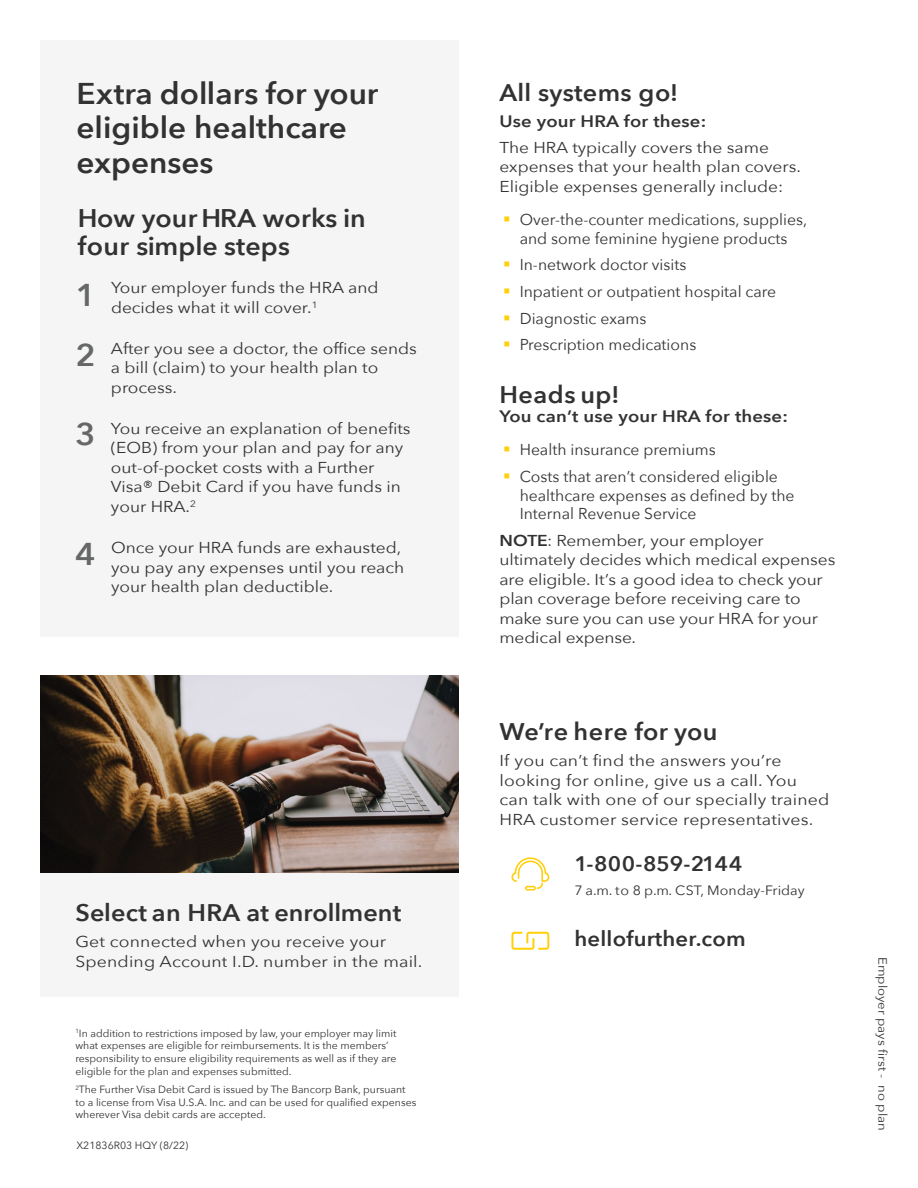
<style>
.page{position:relative;width:918px;height:1188px;background:#fff}
.page>*{position:absolute;margin:0;border:0;box-sizing:border-box;transform-origin:0 0}
.t1{font:600 31.5px/60px "Avenir Next";color:#666767;scale:1.05 1}
.t2{font:600 30px/34.5px "Avenir Next";color:#323232;scale:1.05 1}
.t3{font:600 25.5px/28.5px "Avenir Next";color:#323232;scale:1.05 1}
.t4{font:600 24px "Avenir Next";letter-spacing:.01em;color:#323232;scale:1.05 1}
.t5{font:600 21px "Avenir Next";letter-spacing:.01em;color:#323232;scale:1.05 1}
.t6{font:600 16.5px "Avenir Next";letter-spacing:.01em;color:#323232;scale:1.12 1}
.t7{font:15.75px/19.5px "Avenir Next";color:#323232;scale:1.1 1}
.t8{font:15.75px/18.9px "Avenir Next";color:#323232;text-align:center}
.t9{font:15.75px/19.5px "Avenir Next";color:#323232;scale:1.12 1}
.t10{font:13.5px "Avenir Next";color:#323232;scale:1.05 1}
.t11{font:12px "Avenir Next";color:#323232;scale:1.1 1}
.t12{font:10.5px/12.6px "Avenir Next";color:#323232}
.s1{color:#ffcf07}
.s2{font-weight:600}
</style>
<div class="page">
<svg style="left:511px;top:932px;width:38px;height:18px"></svg>
<div style="left:40px;top:40px;width:419px;height:598px;background:#f5f5f5"></div>
<img style="left:40px;top:675px;width:419px;height:198px">
<svg style="left:511px;top:857px;width:38px;height:34px"></svg>
<div style="left:40px;top:874px;width:419px;height:123px;background:#f5f5f5"></div>
<h2 class="t2" style="left:76px;top:76px;width:289px">Extra dollars for your eligible healthcare expenses</h2>
<h3 class="t3" style="left:78px;top:203px;width:275px">How your HRA works in four simple steps</h3>
<h1 class="t1" style="left:75px;top:264px;width:21px">1<br>2</h1>
<h1 class="t1" style="left:75px;top:403px;width:21px">3</h1>
<h1 class="t1" style="left:75px;top:523px;width:21px">4</h1>
<p class="t7" style="left:111px;top:277px;width:245px">Your employer funds the HRA and decides what it will cover.<sup>1</sup></p>
<p class="t7" style="left:111px;top:338px;width:280px">After you see a doctor, the office sends a bill (claim) to your health plan to process.</p>
<p class="t7" style="left:111px;top:418px;width:274px">You receive an explanation of benefits (EOB) from your plan and pay for any out-of-pocket costs with a Further<br>Visa® Debit Card if you have funds in your HRA.<sup>2</sup></p>
<p class="t7" style="left:111px;top:537px;width:268px">Once your HRA funds are exhausted, you pay any expenses until you reach your health plan deductible.</p>
<h3 class="t4" style="left:75px;top:892px;width:312px">Select an HRA at enrollment</h3>
<p class="t9" style="left:75px;top:931px;width:311px">Get connected when you receive your<br>Spending Account I.D. number in the mail.</p>
<p class="t12" style="left:75px;top:1026px;width:323px"><sup>1</sup>In addition to restrictions imposed by law, your employer may limit what expenses are eligible for reimbursements. It is the members’ responsibility to ensure eligibility requirements as well as if they are eligible for the plan and expenses submitted.</p>
<p class="t12" style="left:75px;top:1083px;width:343px"><sup>2</sup>The Further Visa Debit Card is issued by The Bancorp Bank, pursuant to a license from Visa U.S.A. Inc. and can be used for qualified expenses wherever Visa debit cards are accepted.</p>
<p class="t12" style="left:76px;top:1139px;width:113px">X21836R03 HQY (8/22)</p>
<h3 class="t4" style="left:499px;top:72px;width:172px">All systems go!</h3>
<p class="t6" style="left:499px;top:107px;width:186px">Use your HRA for these:</p>
<p class="t7" style="left:499px;top:137px;width:276px">The HRA typically covers the same expenses that your health plan covers.<br>Eligible expenses generally include:</p>
<p class="t8" style="left:503px;top:209px;width:305px"><span class="s1">▪</span> Over-the-counter medications, supplies, and some feminine hygiene products</p>
<p class="t8" style="left:503px;top:255px;width:185px"><span class="s1">▪</span> In-network doctor visits</p>
<p class="t8" style="left:503px;top:281px;width:275px"><span class="s1">▪</span> Inpatient or outpatient hospital care</p>
<p class="t8" style="left:503px;top:308px;width:145px"><span class="s1">▪</span> Diagnostic exams</p>
<p class="t8" style="left:503px;top:334px;width:195px"><span class="s1">▪</span> Prescription medications</p>
<h3 class="t4" style="left:499px;top:374px;width:116px">Heads up!</h3>
<p class="t6" style="left:499px;top:402px;width:259px">You can’t use your HRA for these:</p>
<p class="t8" style="left:503px;top:439px;width:214px"><span class="s1">▪</span> Health insurance premiums</p>
<p class="t8" style="left:520px;top:466px;width:276px;text-align:left;text-indent:-16px"><span class="s1">▪</span> Costs that aren’t considered eligible healthcare expenses as defined by the<br>Internal Revenue Service</p>
<p class="t7" style="left:499px;top:530px;width:307px"><span class="s2">NOTE</span>: Remember, your employer ultimately decides which medical expenses are eligible. It’s a good idea to check your plan coverage before receiving care to make sure you can use your HRA for your medical expense.</p>
<h3 class="t4" style="left:499px;top:711px;width:209px">We’re here for you</h3>
<p class="t9" style="left:499px;top:750px;width:296px">If you can’t find the answers you’re looking for online, give us a call. You can talk with one of our specially trained HRA customer service representatives.</p>
<h3 class="t5" style="left:574px;top:845px;width:162px">1-800-859-2144</h3>
<p class="t10" style="left:574px;top:879px;width:221px">7 a.m. to 8 p.m. CST, Monday-Friday</p>
<h3 class="t5" style="left:574px;top:920px;width:165px">hellofurther.com</h3>
<p class="t11" style="left:893px;top:957px;width:160px;rotate:90deg">Employer pays first - no plan</p>
</div>
